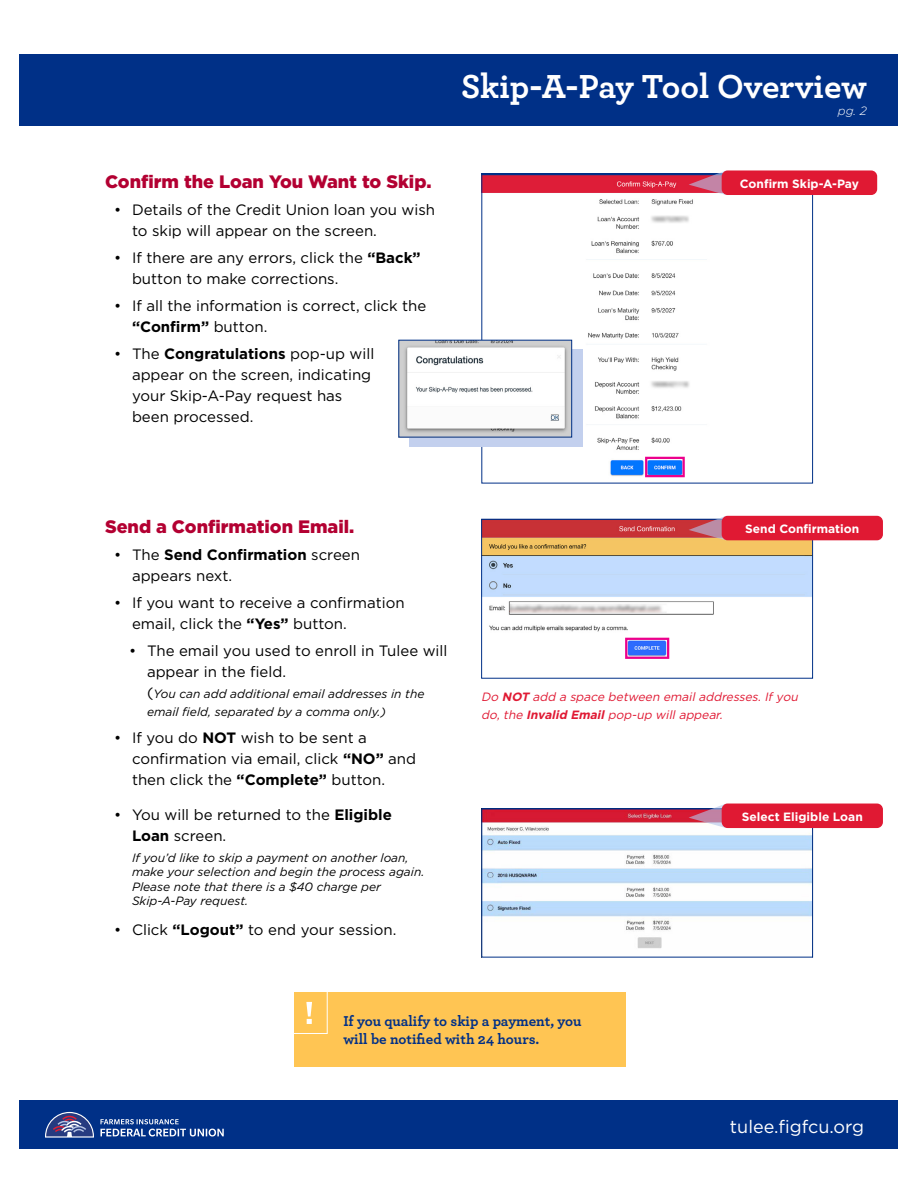
<style>
.page{position:relative;width:918px;height:1188px;background:#fff}
.page>*{position:absolute;margin:0;border:0;box-sizing:border-box;transform-origin:0 0}
.t1{font:700 34.95px "Archer";color:#fff}
.t2{font:900 18px "Gotham";color:#b30032}
.t3{font:18px "Gotham";color:#fff}
.t4{font:15px/21px "Gotham";color:#000}
.t5{font:700 15px/18px "Archer";color:#003087}
.t6{font:italic 12px/14.4px "Gotham";color:#000}
.t7{font:italic 12px/18px "Gotham";color:#e01933}
.t8{font:700 12px "Gotham";color:#fff}
.t9{font:italic 300 12px "Gotham";color:#fff}
.s1{font-weight:700}
.s2{font-style:normal;font-size:15px}
</style>
<div class="page">
<div style="left:20px;top:54px;width:878px;height:72px;background:#003087"></div>
<img style="left:483px;top:810px;width:328px;height:139px">
<div style="left:481px;top:808px;width:332px;height:150px;border:1px solid #003087"></div>
<div style="left:20px;top:1100px;width:878px;height:49px;background:#003087"></div>
<svg style="left:100px;top:1119px;width:124px;height:18px"></svg>
<svg style="left:45px;top:1112px;width:49px;height:26px"></svg>
<img style="left:483px;top:175px;width:223px;height:303px">
<svg style="left:409px;top:349px;width:174px;height:98px;background:#b3c2e2"></svg>
<img style="left:400px;top:342px;width:170px;height:94px">
<div style="left:645px;top:457px;width:40px;height:20px;border:2px solid #ec008c"></div>
<img style="left:483px;top:521px;width:328px;height:138px">
<div style="left:481px;top:519px;width:332px;height:160px;border:1px solid #003087"></div>
<div style="left:625px;top:638px;width:44px;height:21px;border:2px solid #ec008c"></div>
<div style="left:294px;top:992px;width:332px;height:74px;background:#ffc553"></div>
<svg style="left:306px;top:1002px;width:6px;height:22px"></svg>
<div style="left:292px;top:984px;width:36px;height:50px;border:1px solid #fff"></div>
<svg style="left:689px;top:170px;width:37px;height:25px"></svg>
<div style="left:722px;top:170px;width:155px;height:25px;background:#e01933;border-radius:6px"></div>
<svg style="left:689px;top:516px;width:37px;height:24px"></svg>
<div style="left:722px;top:516px;width:161px;height:24px;background:#e01933;border-radius:6px"></div>
<svg style="left:689px;top:804px;width:37px;height:24px"></svg>
<div style="left:722px;top:804px;width:161px;height:24px;background:#e01933;border-radius:6px"></div>
<p class="t2" style="left:105px;top:169px;width:328px">Confirm the Loan You Want to Skip.</p>
<p class="t4" style="left:132px;top:199px;width:305px;text-indent:-18px">• Details of the Credit Union loan you wish to skip will appear on the screen.</p>
<p class="t4" style="left:132px;top:247px;width:290px;text-indent:-18px">• If there are any errors, click the <span class="s1">“Back” </span>button to make corrections.</p>
<p class="t4" style="left:132px;top:295px;width:296px;text-indent:-18px">• If all the information is correct, click the <span class="s1">“Confirm”</span> button.</p>
<p class="t4" style="left:132px;top:343px;width:244px;text-indent:-18px">• The <span class="s1">Congratulations</span> pop-up will appear on the screen, indicating your Skip-A-Pay request has been processed.</p>
<h1 class="t1" style="left:461px;top:59px;width:407px">Skip-A-Pay Tool Overview</h1>
<p class="t9" style="left:838px;top:103px;width:31px">pg. 2</p>
<p class="t8" style="left:740px;top:175px;width:121px">Confirm Skip-A-Pay</p>
<p class="t2" style="left:105px;top:514px;width:251px">Send a Confirmation Email.</p>
<p class="t4" style="left:132px;top:544px;width:230px;text-indent:-18px">• The <span class="s1">Send Confirmation</span> screen appears next.</p>
<p class="t4" style="left:132px;top:592px;width:274px;text-indent:-18px">• If you want to receive a confirmation email, click the <span class="s1">“Yes”</span> button.</p>
<p class="t4" style="left:147px;top:640px;width:302px;text-indent:-18px">• The email you used to enroll in Tulee will appear in the field.</p>
<p class="t6" style="left:147px;top:685px;width:279px;line-height:18px"><span class="s2">(</span>You can add additional email addresses in the email field, separated by a comma only.)</p>
<p class="t4" style="left:132px;top:727px;width:286px;text-indent:-18px">• If you do <span class="s1">NOT</span> wish to be sent a confirmation via email, click <span class="s1">“NO”</span> and then click the <span class="s1">“Complete”</span> button.</p>
<p class="t4" style="left:132px;top:804px;width:262px;text-indent:-18px">• You will be returned to the <span class="s1">Eligible<br>Loan</span> screen.</p>
<p class="t6" style="left:132px;top:850px;width:294px">If you’d like to skip a payment on another loan, make your selection and begin the process again.<br>Please note that there is a $40 charge per Skip-A-Pay request.</p>
<p class="t4" style="left:114px;top:919px;width:284px">• Click <span class="s1">“Logout”</span> to end your session.</p>
<p class="t8" style="left:745px;top:521px;width:116px">Send Confirmation</p>
<p class="t7" style="left:481px;top:688px;width:321px">Do <span class="s1">NOT</span> add a space between emailaddresses.Ifyou do,the <span class="s1">Invalid Email</span>pop-up willappear.</p>
<p class="t8" style="left:742px;top:808px;width:122px">Select Eligible Loan</p>
<p class="t5" style="left:343px;top:1011px;width:240px">If you qualify to skip a payment, you will be notified with 24 hours.</p>
<p class="t3" style="left:730px;top:1115px;width:136px">tulee.figfcu.org</p>
</div>
